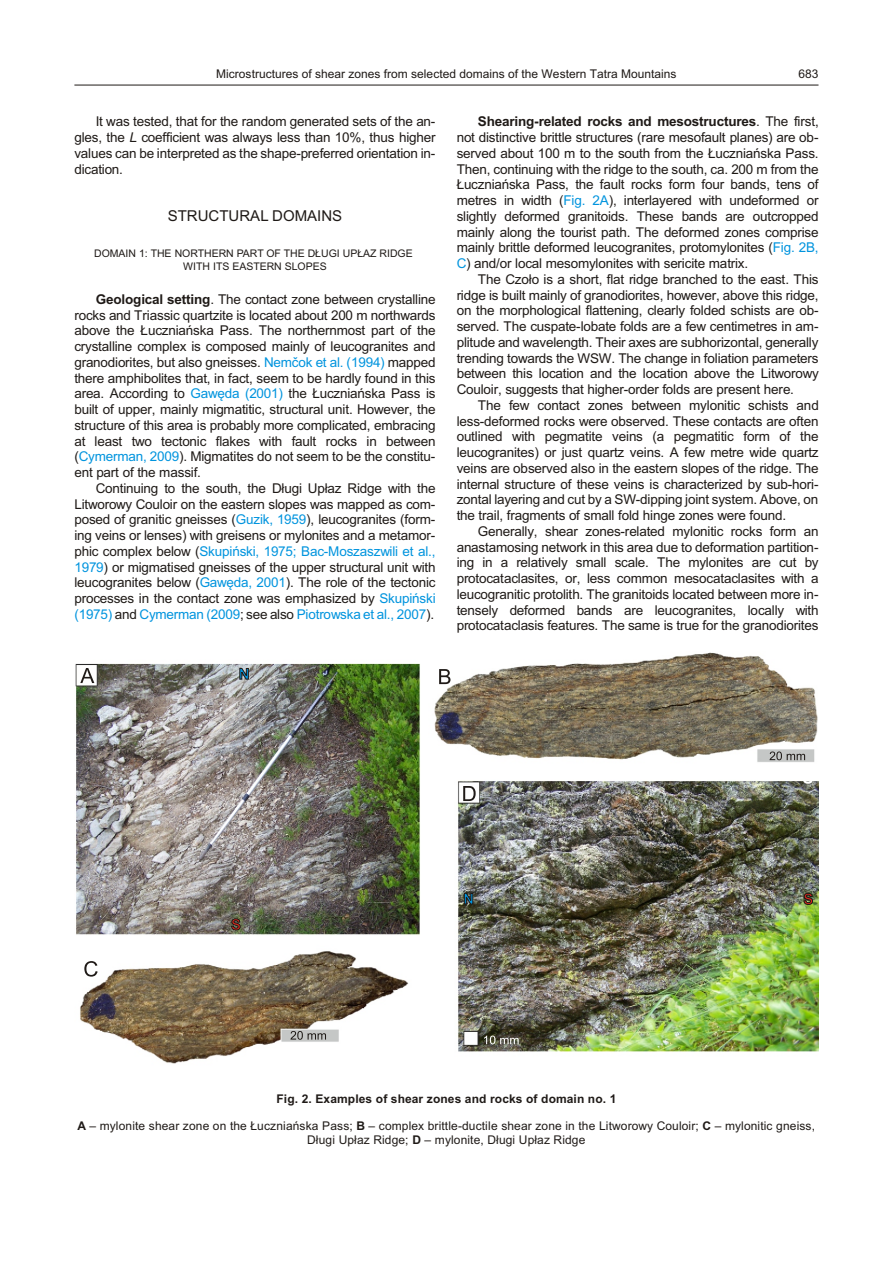
<style>
.page{position:relative;width:894px;height:1263px;background:#fff}
.page>*{position:absolute;margin:0;border:0;box-sizing:border-box;transform-origin:0 0}
.t1{font:15px "Arial";letter-spacing:.005em;color:#1f1a17}
.t2{font:13.5px/15.8px "Arial";letter-spacing:-.015em;color:#1f1a17;text-align:justify}
.t3{font:12px/14.4px "Arial";letter-spacing:.01em;color:#1f1a17;text-align:center}
.t4{font:700 12px "Arial";letter-spacing:.01em;color:#1f1a17}
.t5{font:10.5px/12.3px "Arial";color:#1f1a17;text-align:center}
.s1{font-style:italic}
.s2{font-weight:700}
.s3{color:#0094de}
</style>
<div class="page">
<hr style="left:74px;top:85px;width:745px;height:1px;background:#1f1a17">
<img style="left:75px;top:652px;width:744px;height:412px">
<svg style="left:290px;top:1031px;width:36px;height:9px"></svg>
<svg style="left:770px;top:752px;width:35px;height:8px"></svg>
<svg style="left:231px;top:919px;width:10px;height:11px"></svg>
<svg style="left:239px;top:668px;width:10px;height:12px"></svg>
<svg style="left:109px;top:652px;width:11px;height:11px"></svg>
<svg style="left:84px;top:961px;width:14px;height:16px"></svg>
<svg style="left:484px;top:1036px;width:35px;height:8px"></svg>
<svg style="left:464px;top:893px;width:9px;height:11px"></svg>
<svg style="left:803px;top:771px;width:10px;height:13px"></svg>
<svg style="left:804px;top:893px;width:9px;height:12px"></svg>
<svg style="left:439px;top:656px;width:21px;height:28px"></svg>
<svg style="left:80px;top:668px;width:14px;height:15px"></svg>
<svg style="left:463px;top:786px;width:13px;height:15px"></svg>
<p class="t3" style="left:216px;top:68px;width:462px">Microstructures of shear zones from selected domains of the Western Tatra Mountains</p>
<p class="t3" style="left:799px;top:68px;width:22px">683</p>
<p class="t2" style="left:74px;top:115px;width:363px;text-indent:21px">It was tested, that for the ran dom gen er ated sets of the an - gles, the <span class="s1">L</span> co ef fi cient was al ways less than 10%, thus higher val ues can be in ter preted as the shape-pre ferred ori en ta tion in - di ca tion.</p>
<p class="t1" style="left:168px;top:210px;width:176px">STRUCTURAL DOMAINS</p>
<p class="t5" style="left:94px;top:249px;width:320px">DOMAIN 1: THE NORTHERN PART OF THE D£UGI UP£AZ RIDGE<br>WITH ITS EASTERN SLOPES</p>
<p class="t2" style="left:74px;top:293px;width:363px;text-indent:21px"><span class="s2">Geo log i cal set ting</span>. The con tact zone be tween crys tal line rocks and Tri as sic quartz ite is lo cated about 200 m north wards above the £uczniañska Pass. The north ern most part of the crys tal line com plex is com posed mainly of leucogranites and granodiorites, but also gneiss es. <span class="s3">Nemèok et al. (1994)</span> mapped there am phi bo lites that, in fact, seem to be hardly found in this area. Ac cord ing to <span class="s3">Gawêda (2001)</span> the £uczniañska Pass is built of up per, mainly migmatitic, struc tural unit. However, the structure of this area is prob a bly more com pli cated, em brac ing at least two tec tonic flakes with fault rocks in be tween (<span class="s3">Cymerman, 2009</span>). Migmatites do not seem to be the con stitu - ent part of the mas sif.</p>
<p class="t2" style="left:74px;top:482px;width:363px;text-indent:21px">Con tin u ing to the south, the D³ugi Up³az Ridge with the Litworowy Couloir on the eastern slopes was mapped as com - posed of gra nitic gneiss es (<span class="s3">Guzik, 1959</span>), leucogranites (form - ing veins or lenses) with grei sens or mylonites and a meta mor - phic com plex be low (<span class="s3">Skupiñski, 1975; Bac-Moszaszwili et al., 1979</span>) or migmatised gneiss es of the up per struc tural unit with leucogranites be low (<span class="s3">Gawêda, 2001</span>). The role of the tec tonic pro cesses in the con tact zone was em pha sized by <span class="s3">Skupiñski (1975)</span> and <span class="s3">Cymerman (2009</span>; see also <span class="s3">Piotrowska et al., 2007</span>).</p>
<p class="t2" style="left:457px;top:115px;width:364px;text-indent:21px"><span class="s2">Shear ing-re lated rocks and mesostructures</span>. The first, not dis tinc tive brit tle struc tures (rare mesofault planes) are ob - served about 100 m to the south from the £uczniañska Pass.<br>Then, con tin u ing with the ridge to the south, ca. 200 m from the £uczniañska Pass, the fault rocks form four bands, tens of metres in width (<span class="s3">Fig. 2A</span>), interlayered with undeformed or slightly de formed granitoids. These bands are outcropped mainly along the tour ist path. The de formed zones com prise mainly brit tle de formed leucogranites, protomylonites (<span class="s3">Fig. 2B, C</span>) and/or lo cal mesomylonites with sericite ma trix.</p>
<p class="t2" style="left:457px;top:273px;width:364px;text-indent:21px">The Czo³o is a short, flat ridge branched to the east. This ridge is built mainly of granodiorites, however, above this ridge, on the mor pho log i cal flatten ing, clearly folded schists are ob - served. The cuspate-lobate folds are a few centi metres in am - pli tude and wave length. Their axes are subhorizontal, gen er ally trending to wards the WSW. The change in fo li a tion pa ram e ters be tween this lo ca tion and the lo ca tion above the Litworowy Couloir, sug gests that higher-or der folds are present here.</p>
<p class="t2" style="left:457px;top:399px;width:364px;text-indent:21px">The few con tact zones be tween mylonitic schists and less-de formed rocks were ob served. These con tacts are of ten out lined with peg ma tite veins (a peg ma titic form of the leucogranites) or just quartz veins. A few metre wide quartz veins are ob served also in the eastern slopes of the ridge. The in ter nal structure of these veins is characterized by sub-hor i - zon tal lay er ing and cut by a SW-dip ping joint sys tem. Above, on the trail, frag ments of small fold hinge zones were found.</p>
<p class="t2" style="left:457px;top:525px;width:364px;text-indent:21px">Gen er ally, shear zones-re lated mylonitic rocks form an anastamosing net work in this area due to de for ma tion par ti tion - ing in a rel a tively small scale. The mylonites are cut by protocataclasites, or, less common mesocataclasites with a leucogranitic protolith. The granitoids lo cated be tween more in - tensely de formed bands are leucogranites, lo cally with protocataclasis fea tures. The same is true for the granodiorites</p>
<p class="t4" style="left:276px;top:1094px;width:341px">Fig. 2. Examples of shear zones and rocks of domain no. 1</p>
<p class="t3" style="left:78px;top:1120px;width:739px"><span class="s2">A</span> – mylonite shear zone on the £uczniañska Pass; <span class="s2">B</span> – complex brittle-ductile shear zone in the Litworowy Couloir; <span class="s2">C</span> – mylonitic gneiss,<br>D³ugi Up³az Ridge; <span class="s2">D</span> – mylonite, D³ugi Up³az Ridge</p>
</div>
